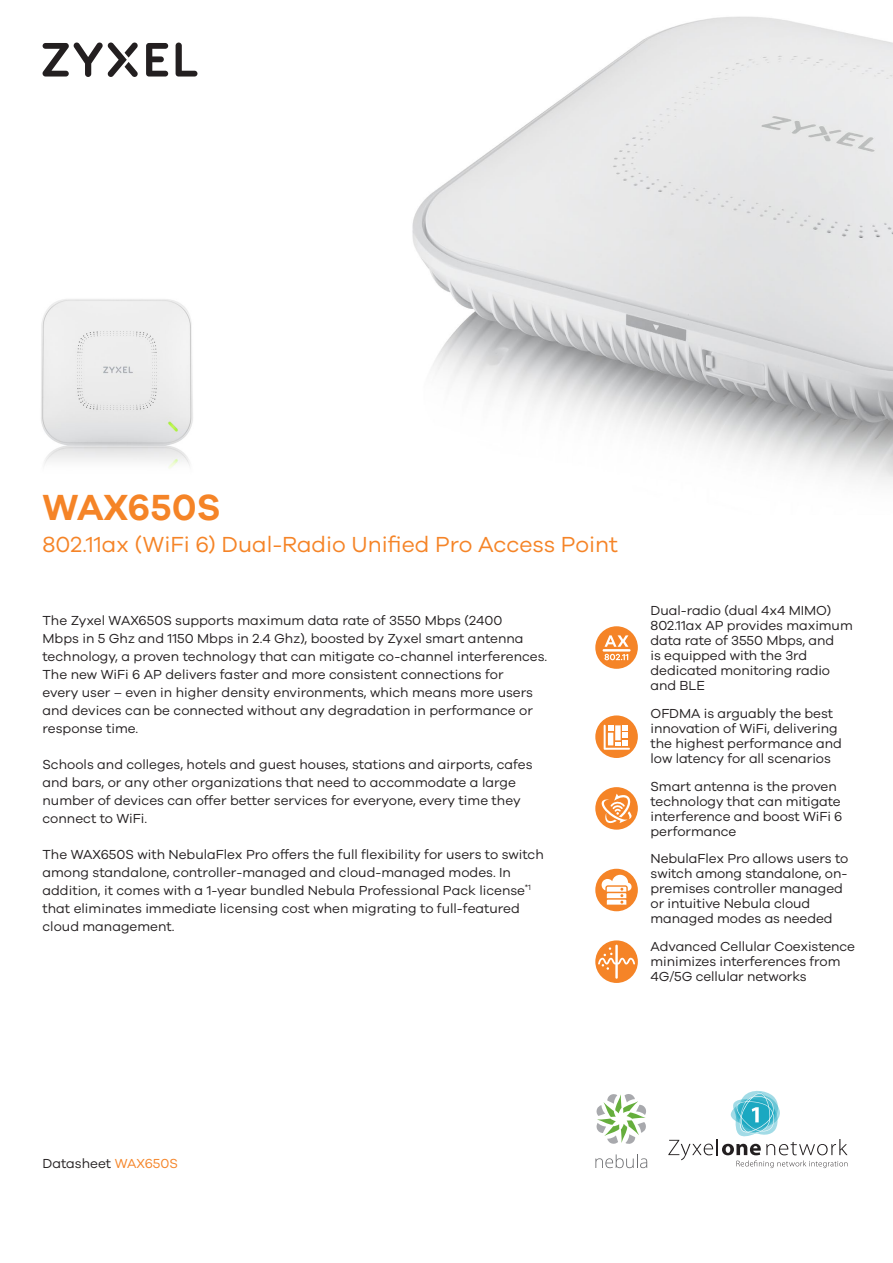
<style>
.page{position:relative;width:893px;height:1263px;background:#fff}
.page>*{position:absolute;margin:0;border:0;box-sizing:border-box;transform-origin:0 0}
.t1{font:600 37.5px "Galano Grotesque";color:#f58427}
.t2{font:22.5px "Galano Grotesque";color:#f58427}
.brand_2_0_intro_bene{font:13.5px/18px "Galano Grotesque";color:#231f20}
.brand_2_0_features{font:13.5px/15px "Galano Grotesque";letter-spacing:-.005em;color:#231f20}
.s1{color:#f58427}
</style>
<div class="page">
<svg style="left:176px;top:43px;width:21px;height:34px"></svg>
<svg style="left:146px;top:43px;width:22px;height:34px"></svg>
<svg style="left:42px;top:42px;width:96px;height:35px"></svg>
<svg style="left:668px;top:1091px;width:179px;height:77px"></svg>
<svg style="left:595px;top:1154px;width:52px;height:14px"></svg>
<svg style="left:596px;top:1094px;width:50px;height:50px"></svg>
<img style="left:412px;top:16px;width:481px;height:468px">
<svg style="left:595px;top:940px;width:43px;height:43px"></svg>
<svg style="left:598px;top:945px;width:37px;height:34px"></svg>
<img style="left:41px;top:299px;width:152px;height:170px">
<div style="left:595px;top:626px;width:43px;height:43px;background:#f58427;border-radius:50%"></div>
<hr style="left:603px;top:649px;width:28px;height:2px;background:#fff">
<svg style="left:604px;top:635px;width:24px;height:12px"></svg>
<svg style="left:604px;top:654px;width:24px;height:6px"></svg>
<div style="left:595px;top:715px;width:43px;height:43px;background:#f58427;border-radius:50%"></div>
<svg style="left:604px;top:725px;width:26px;height:25px"></svg>
<div style="left:595px;top:787px;width:43px;height:43px;background:#f58427;border-radius:50%"></div>
<svg style="left:601px;top:794px;width:31px;height:29px"></svg>
<div style="left:595px;top:869px;width:43px;height:42px;background:#f58427;border-radius:50%"></div>
<svg style="left:602px;top:875px;width:30px;height:30px"></svg>
<p class="t1" style="left:43px;top:485px;width:180px">WAX650S</p>
<p class="t2" style="left:43px;top:531px;width:577px">802.11ax (WiFi 6) Dual-Radio Unified Pro Access Point</p>
<p class="brand_2_0_intro_bene" style="left:43px;top:611px;width:506px">The Zyxel WAX650S supports maximum data rate of 3550 Mbps (2400<br>Mbps in 5 Ghz and 1150 Mbps in 2.4 Ghz), boosted by Zyxel smart antenna technology, a proven technology that can mitigate co-channel interferences.<br>The new WiFi 6 AP delivers faster and more consistent connections for<br>every user – even in higher density environments, which means more users and devices can be connected without any degradation in performance or response time.</p>
<p class="brand_2_0_intro_bene" style="left:43px;top:755px;width:492px">Schools and colleges, hotels and guest houses, stations and airports, cafes and bars, or any other organizations that need to accommodate a large number of devices can offer better services for everyone, every time they connect to WiFi.</p>
<p class="brand_2_0_intro_bene" style="left:43px;top:845px;width:503px">The WAX650S with NebulaFlex Pro offers the full flexibility for users to switch among standalone, controller-managed and cloud-managed modes. In addition, it comes with a 1-year bundled Nebula Professional Pack license<sup>*1 </sup>that eliminates immediate licensing cost when migrating to full-featured cloud management.</p>
<p class="brand_2_0_features" style="left:651px;top:603px;width:204px">Dual-radio (dual 4x4 MIMO)<br>802.11ax AP provides maximum data rate of 3550 Mbps, and<br>is equipped with the 3rd dedicated monitoring radio and BLE</p>
<p class="brand_2_0_features" style="left:651px;top:705px;width:193px">OFDMA is arguably the best innovation of WiFi, delivering the highest performance and low latency for all scenarios</p>
<p class="brand_2_0_features" style="left:651px;top:778px;width:193px">Smart antenna is the proven technology that can mitigate interference and boost WiFi 6 performance</p>
<p class="brand_2_0_features" style="left:651px;top:851px;width:199px">NebulaFlex Pro allows users to switch among standalone, on&shy;premises controller managed or intuitive Nebula cloud managed modes as needed</p>
<p class="brand_2_0_features" style="left:651px;top:939px;width:206px">Advanced Cellular Coexistence minimizes interferences from<br>4G/5G cellular networks</p>
<p class="brand_2_0_intro_bene" style="left:43px;top:1154px;width:137px">Datasheet <span class="s1">WAX650S</span></p>
</div>
